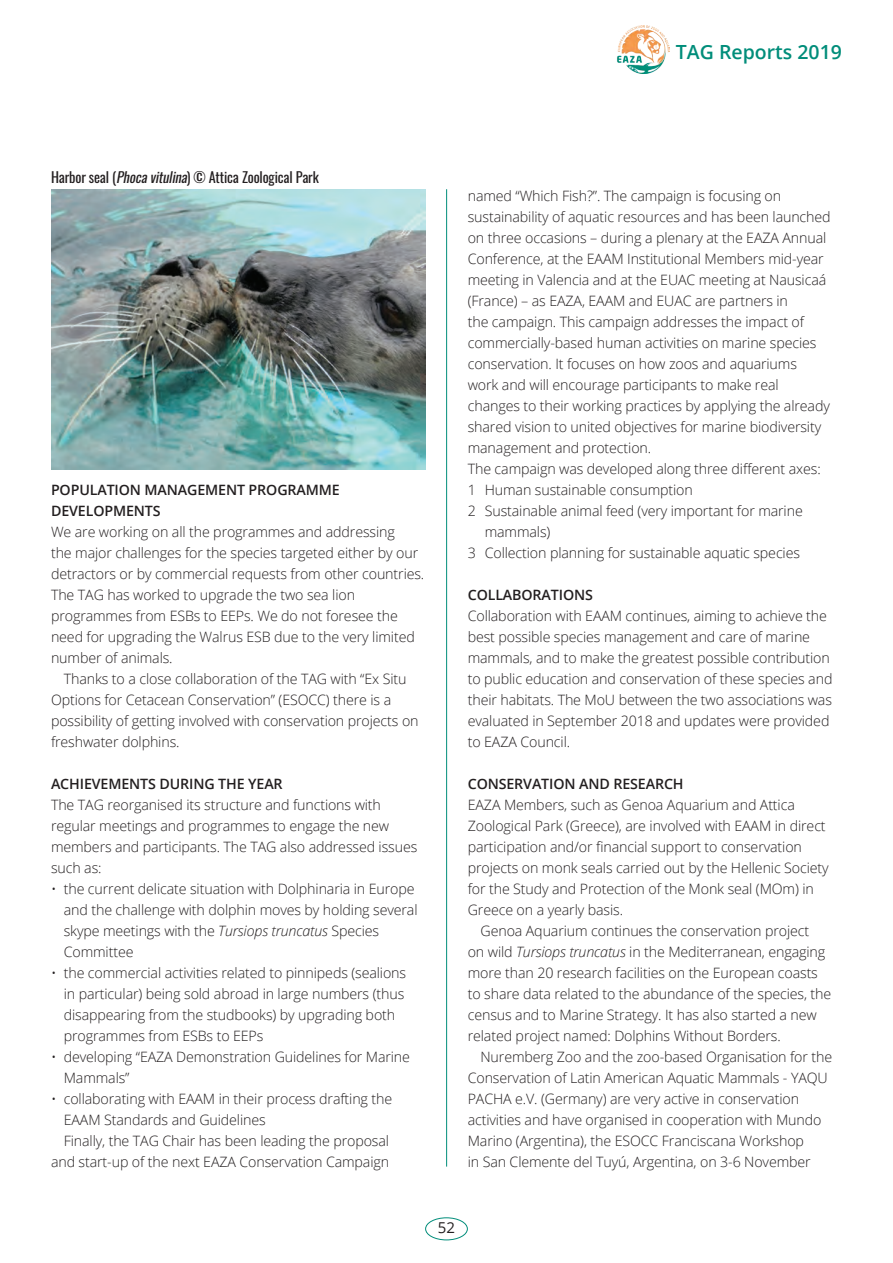
<style>
.page{position:relative;width:893px;height:1263px;background:#fff}
.page>*{position:absolute;margin:0;border:0;box-sizing:border-box;transform-origin:0 0}
.t1{font:600 19.5px "Open Sans";color:#008d7a}
.t2{font:15px "Open Sans";color:#231f20}
.t3{font:300 14.25px/21px "Open Sans";letter-spacing:-.01em;color:#231f20}
.t4{font:600 14.25px/21px "Open Sans";letter-spacing:-.01em;color:#231f20}
.t5{font:14.25px "Oswald";letter-spacing:-.01em;color:#231f20}
.s1{font-style:italic}
</style>
<div class="page">
<hr style="left:446px;top:189px;width:1px;height:977px;background:#008d7a">
<div style="left:425px;top:1217px;width:43px;height:23px;border:1px solid #008d7a;border-radius:50%"></div>
<img style="left:617px;top:26px;width:53px;height:47px">
<img style="left:51px;top:189px;width:374px;height:281px">
<p class="t1" style="left:676px;top:38px;width:168px">TAG Reports 2019</p>
<p class="t5" style="left:51px;top:168px;width:269px">Harbor seal (<span class="s1">Phocavitulina</span>) © Attica Zoological Park</p>
<p class="t4" style="left:51px;top:479px;width:290px">POPULATION MANAGEMENT PROGRAMME<br>DEVELOPMENTS</p>
<p class="t3" style="left:51px;top:521px;width:375px">We are working on all the programmes and addressing<br>the major challenges for the species targeted either by our detractors or by commercial requests from other countries.</p>
<p class="t3" style="left:51px;top:584px;width:365px">The TAG has worked to upgrade the two sea lion programmes from ESBs to EEPs. We do not foresee the need for upgrading the Walrus ESB due to the very limited number of animals.</p>
<p class="t3" style="left:51px;top:668px;width:369px;text-indent:13px">Thanks to a close collaboration of the TAG with “Ex Situ Options for Cetacean Conservation” (ESOCC) there is a possibility of getting involved with conservation projects on freshwater dolphins.</p>
<p class="t4" style="left:51px;top:773px;width:233px">ACHIEVEMENTS DURING THE YEAR</p>
<p class="t3" style="left:51px;top:794px;width:368px">The TAG reorganised its structure and functions with regular meetings and programmes to engage the new members and participants. The TAG also addressed issues such as:</p>
<p class="t3" style="left:64px;top:878px;width:355px;text-indent:-13px">• the current delicate situation with Dolphinaria in Europe and the challenge with dolphin moves by holding several skype meetings with the <span class="s1">Tursiops truncatus</span> Species Committee</p>
<p class="t3" style="left:64px;top:962px;width:344px;text-indent:-13px">• the commercial activities related to pinnipeds (sealions in particular) being sold abroad in large numbers (thus disappearing from the studbooks) by upgrading both programmes from ESBs to EEPs</p>
<p class="t3" style="left:64px;top:1046px;width:348px;text-indent:-13px">• developing “EAZA Demonstration Guidelines for Marine<br>Mammals”</p>
<p class="t3" style="left:64px;top:1088px;width:330px;text-indent:-13px">• collaborating with EAAM in their process drafting the<br>EAAM Standards and Guidelines</p>
<p class="t3" style="left:51px;top:1130px;width:340px;text-align:right">Finally, the TAG Chair has been leading the proposal and start-up of the next EAZA Conservation Campaign</p>
<p class="t3" style="left:468px;top:185px;width:364px">named “Which Fish?”. The campaign is focusing on sustainability of aquatic resources and has been launched on three occasions – during a plenary at the EAZA Annual Conference, at the EAAM Institutional Members mid-year meeting in Valencia and at the EUAC meeting at Nausicaá (France) – as EAZA, EAAM and EUAC are partners in<br>the campaign. This campaign addresses the impact of commercially-based human activities on marine species conservation. It focuses on how zoos and aquariums work and will encourage participants to make real changes to their working practices by applying the already shared vision to united objectives for marine biodiversity management and protection.</p>
<p class="t3" style="left:468px;top:458px;width:354px">The campaign was developed along three different axes:</p>
<p class="t3" style="left:468px;top:479px;width:227px">1 Human sustainable consumption</p>
<p class="t3" style="left:485px;top:500px;width:320px;text-indent:-17px">2 Sustainable animal feed (very important for marine mammals)</p>
<p class="t3" style="left:468px;top:542px;width:334px">3 Collection planning for sustainable aquatic species</p>
<p class="t4" style="left:468px;top:584px;width:127px">COLLABORATIONS</p>
<p class="t3" style="left:468px;top:605px;width:366px">Collaboration with EAAM continues, aiming to achieve the best possible species management and care of marine mammals, and to make the greatest possible contribution to public education and conservation of these species and their habitats. The MoU between the two associations was evaluated in September 2018 and updates were provided to EAZA Council.</p>
<p class="t4" style="left:468px;top:773px;width:217px">CONSERVATION AND RESEARCH</p>
<p class="t3" style="left:468px;top:794px;width:362px">EAZA Members, such as Genoa Aquarium and Attica Zoological Park (Greece), are involved with EAAM in direct participation and/or financial support to conservation projects on monk seals carried out by the Hellenic Society for the Study and Protection of the Monk seal (MOm) in Greece on a yearly basis.</p>
<p class="t3" style="left:468px;top:920px;width:365px;text-indent:13px">Genoa Aquarium continues the conservation project<br>on wild <span class="s1">Tursiops truncatus</span> in the Mediterranean, engaging more than 20 research facilities on the European coasts to share data related to the abundance of the species, the census and to Marine Strategy. It has also started a new related project named: Dolphins Without Borders.</p>
<p class="t3" style="left:468px;top:1046px;width:366px;text-indent:13px">Nuremberg Zoo and the zoo-based Organisation for the Conservation of Latin American Aquatic Mammals - YAQU PACHA e.V. (Germany) are very active in conservation activities and have organised in cooperation with Mundo Marino (Argentina), the ESOCC Franciscana Workshop<br>in San Clemente del Tuyú, Argentina, on 3-6 November</p>
<p class="t2" style="left:438px;top:1217px;width:19px">52</p>
</div>
